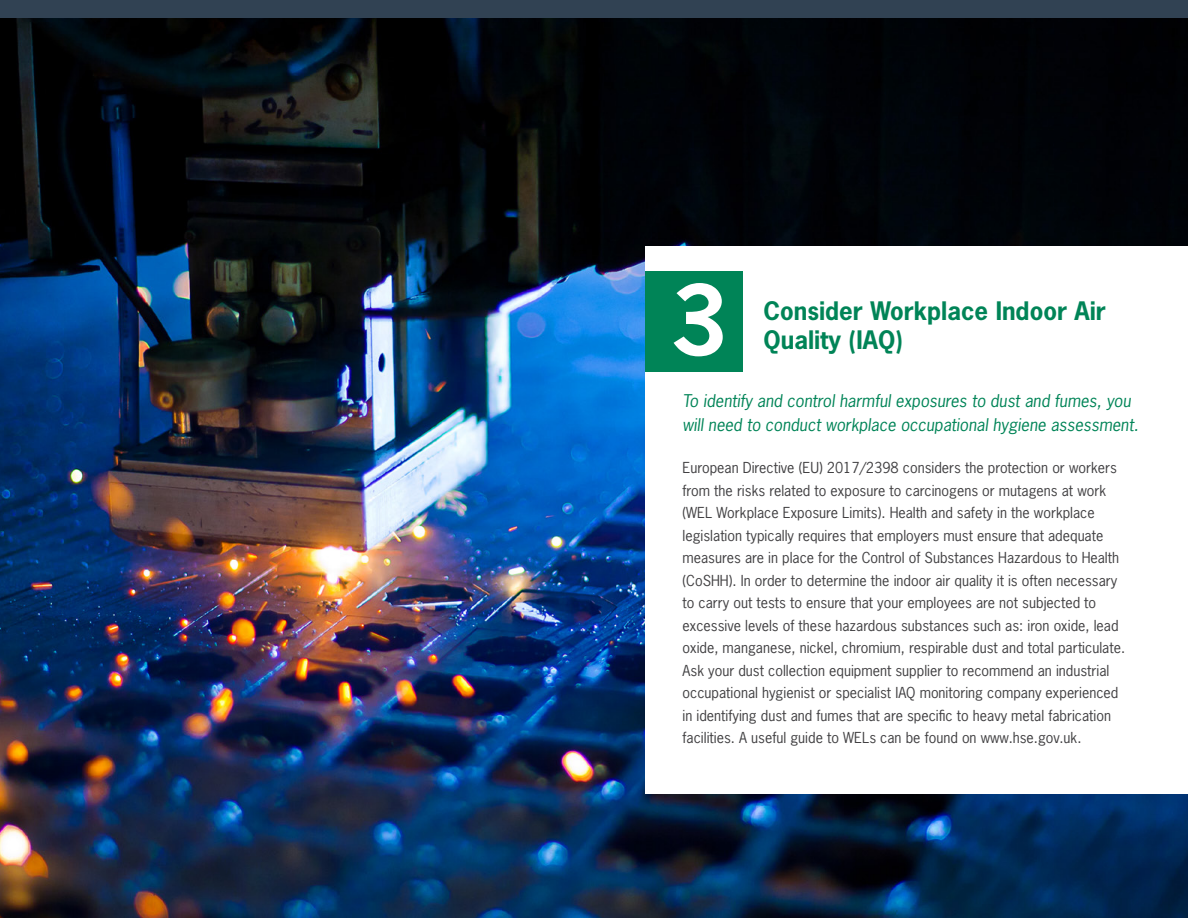
<style>
.page{position:relative;width:1188px;height:918px;background:#fff}
.page>*{position:absolute;margin:0;border:0;box-sizing:border-box;transform-origin:0 0}
.t1{font:700 94.5px "News Gothic";color:#fff}
.t2{font:700 24px/28.5px "News Gothic Std";color:#008457}
.t3{font:italic 16.5px/24px "News Gothic Std";color:#008457}
.t4{font:14.25px/22.5px "News Gothic Std";color:#414042}
</style>
<div class="page">
<img style="left:0;top:17px;width:1188px;height:901px">
<div style="left:645px;top:247px;width:543px;height:547px;background:#fff"></div>
<div style="left:0;top:0;width:1188px;height:17px;background:#314253"></div>
<div style="left:645px;top:271px;width:98px;height:100px;background:#008457"></div>
<h1 class="t1" style="left:669px;top:263px;width:61px">3</h1>
<h2 class="t2" style="left:764px;top:297px;width:344px">Consider Workplace Indoor Air<br>Quality (IAQ)</h2>
<p class="t3" style="left:683px;top:389px;width:457px">To identify and control harmful exposures to dust and fumes, you will need to conduct workplace occupational hygiene assessment.</p>
<p class="t4" style="left:683px;top:457px;width:444px">European Directive (EU) 2017/2398 considers the protection or workers from the risks related to exposure to carcinogens or mutagens at work (WEL Workplace Exposure Limits). Health and safety in the workplace legislation typically requires that employers must ensure that adequate measures are in place for the Control of Substances Hazardous to Health (CoSHH). In order to determine the indoor air quality it is often necessary to carry out tests to ensure that your employees are not subjected to excessive levels of these hazardous substances such as: iron oxide, lead oxide, manganese, nickel, chromium, respirable dust and total particulate.<br>Ask your dust collection equipment supplier to recommend an industrial occupational hygienist or specialist IAQ monitoring company experienced in identifying dust and fumes that are specific to heavy metal fabrication facilities. A useful guide to WELs can be found on www.hse.gov.uk.</p>
</div>
